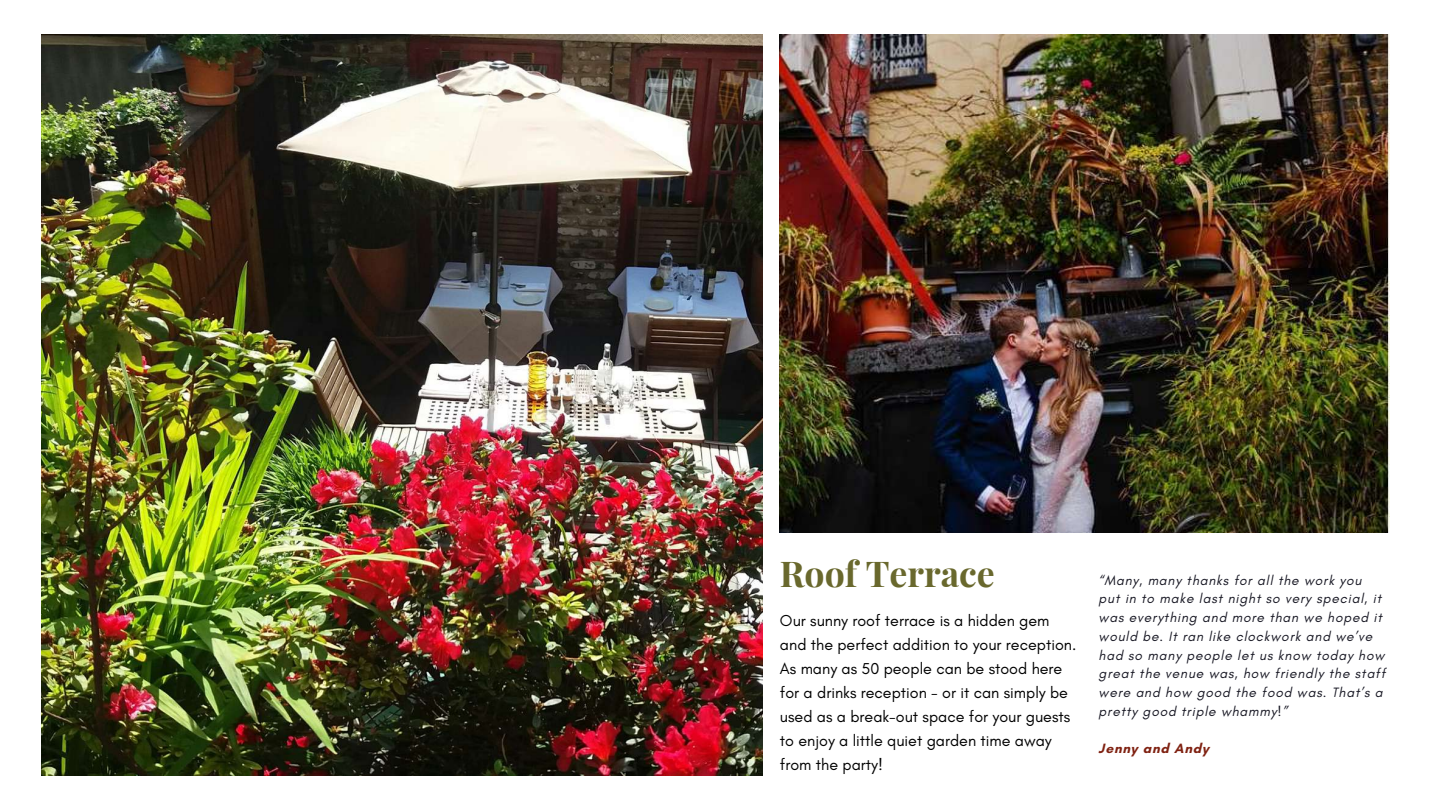
<style>
.page{position:relative;width:1440px;height:810px;background:#fff}
.page>*{position:absolute;margin:0;border:0;box-sizing:border-box;transform-origin:0 0}
.t1{font:700 35.6px "Playfair Display";color:#69682d}
.t2{font:16.1px/24px "Glacial Indifference";color:#000}
.t3{font:italic 13.7px/18.8px "Glacial Indifference";letter-spacing:.06em;color:#161622}
.t4{font:700 13.7px "Glacial Indifference";letter-spacing:.06em;color:#802212}
</style>
<div class="page">
<img style="left:780px;top:35px;width:610px;height:498px">
<img style="left:41px;top:35px;width:721px;height:741px">
<h1 class="t1" style="left:780px;top:549px;width:216px">Roof Terrace</h1>
<p class="t2" style="left:780px;top:609px;width:298px">Our sunny roof terrace is a hidden gem and the perfect addition to your reception.<br>As many as 50 people can be stood here for a drinks reception - or it can simply be used as a break-out space for your guests to enjoy a little quiet garden time away from the party!</p>
<p class="t3" style="left:1099px;top:570px;width:288px">“Many, many thanks for all the work you put in to make last night so very special, it was everything and more than we hoped it would be. It ran like clockwork and we’ve had so many people let us know today how great the venue was, how friendly the staff were and how good the food was. That’s a pretty good triple whammy!”</p>
<p class="t4" style="left:1099px;top:740px;width:112px">Jenny and Andy</p>
</div>
